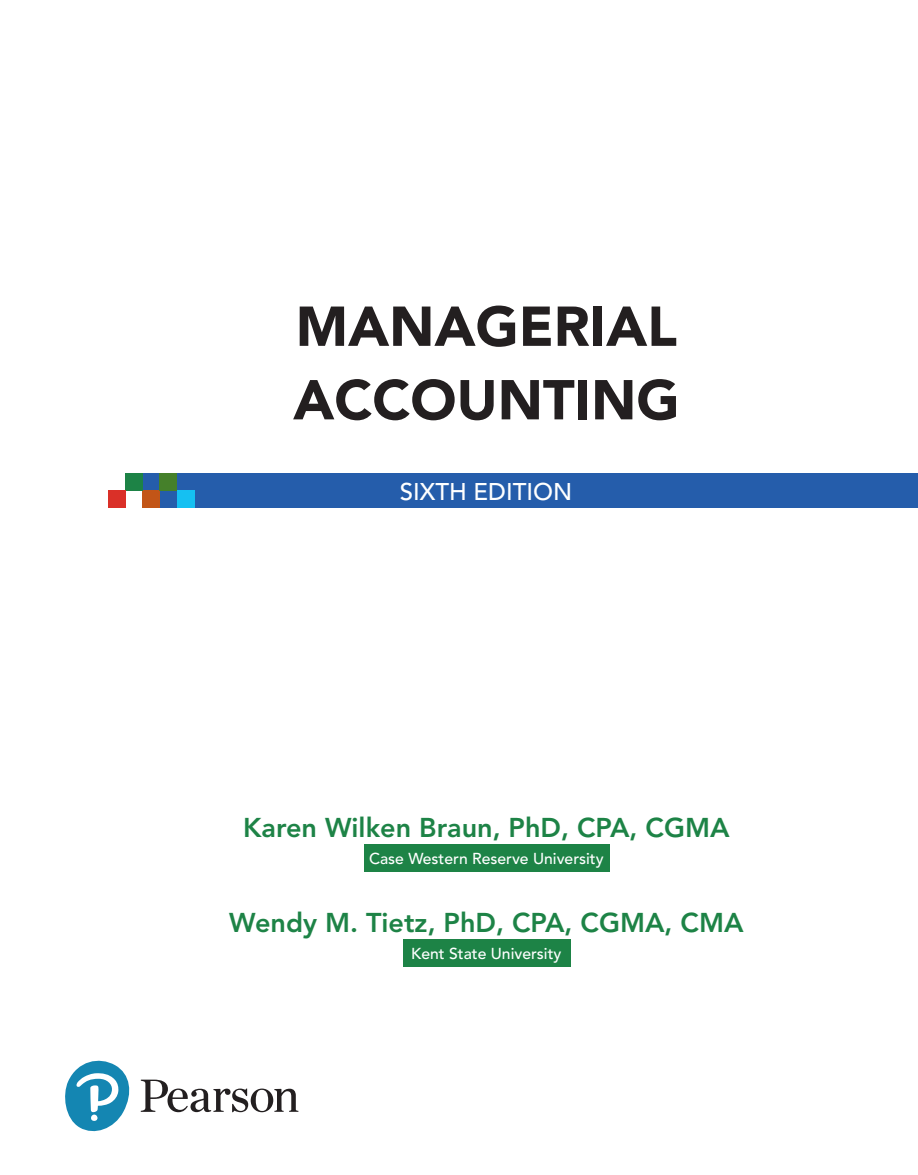
<style>
.page{position:relative;width:918px;height:1175px;background:#fff}
.page>*{position:absolute;margin:0;border:0;box-sizing:border-box;transform-origin:0 0}
.t1{font:900 55.5px/73.5px "Avenir LT Pro";color:#231f20}
.t2{font:800 27px "Avenir LT Pro";color:#1d8346}
.t3{font:500 24px "Avenir LT Pro";color:#fff}
.t4{font:500 15.75px "Avenir LT Pro";color:#fff}
</style>
<div class="page">
<div style="left:364px;top:844px;width:246px;height:27px;background:#1d8346"></div>
<div style="left:403px;top:939px;width:168px;height:27px;background:#1d8346"></div>
<div style="left:142px;top:473px;width:776px;height:34px;background:#255dab"></div>
<div style="left:177px;top:490px;width:17px;height:17px;background:#15c0f2"></div>
<div style="left:142px;top:490px;width:18px;height:17px;background:#c25517"></div>
<div style="left:160px;top:473px;width:17px;height:17px;background:#45802a"></div>
<div style="left:125px;top:473px;width:17px;height:17px;background:#1d8346"></div>
<div style="left:108px;top:490px;width:17px;height:17px;background:#da3028"></div>
<svg style="left:141px;top:1079px;width:158px;height:33px"></svg>
<svg style="left:65px;top:1060px;width:65px;height:71px"></svg>
<h1 class="t1" style="left:293px;top:290px;width:388px">MANAGERIAL<br>ACCOUNTING</h1>
<p class="t3" style="left:400px;top:477px;width:174px">SIXTH EDITION</p>
<p class="t2" style="left:243px;top:811px;width:488px">Karen Wilken Braun, PhD, CPA, CGMA</p>
<p class="t4" style="left:369px;top:849px;width:236px">Case Western Reserve University</p>
<p class="t2" style="left:229px;top:906px;width:516px">Wendy M. Tietz, PhD, CPA, CGMA, CMA</p>
<p class="t4" style="left:411px;top:944px;width:152px">Kent State University</p>
</div>
